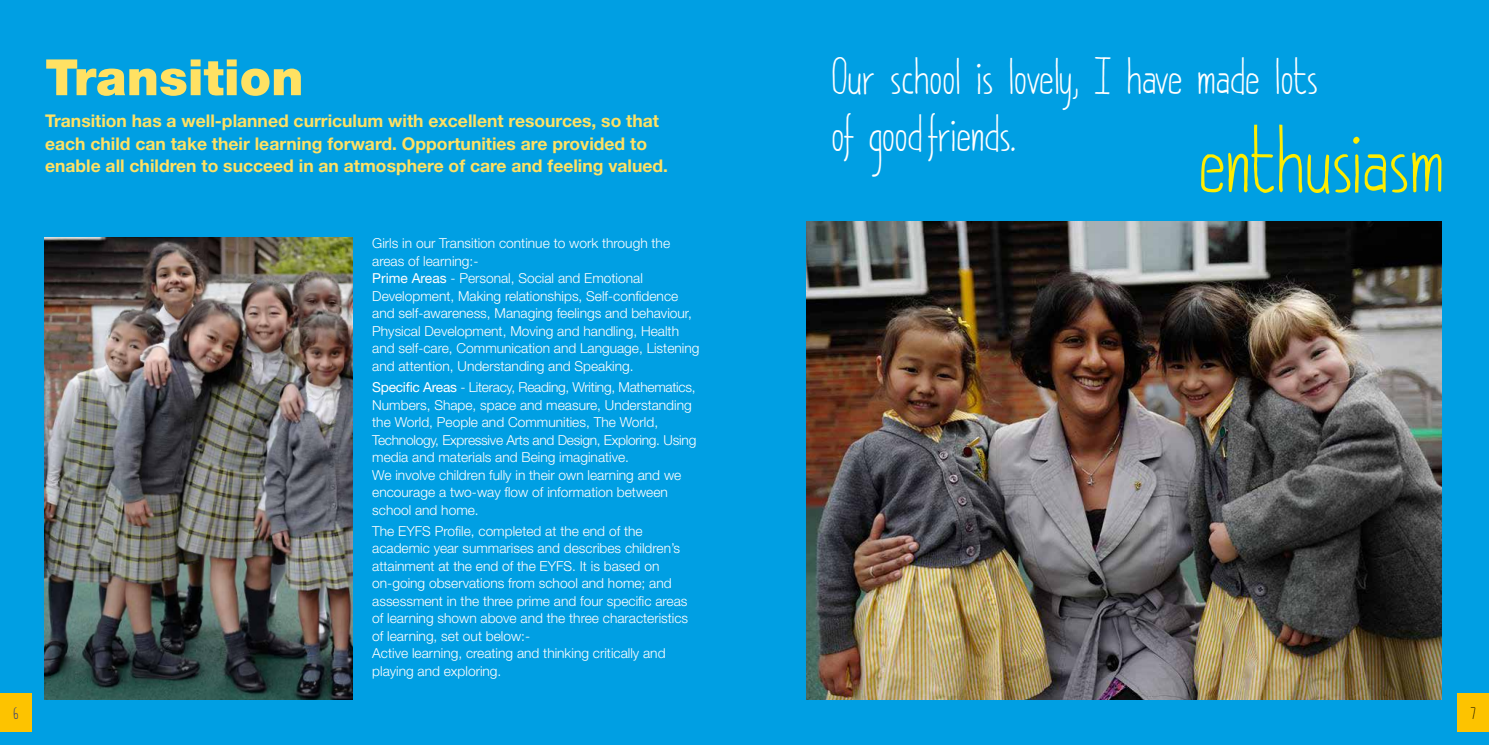
<style>
.page{position:relative;width:1489px;height:745px;background:#fff}
.page>*{position:absolute;margin:0;border:0;box-sizing:border-box;transform-origin:0 0}
.t1{font:85.38px "DK Pimpernel";color:#ffed00}
.t2{font:900 50px "Helvetica Neue";color:#ffe163}
.t3{font:46.25px/57px "DK Pimpernel";color:#fff}
.t4{font:700 17.5px/22.5px "Helvetica Neue";color:#ffe163}
.t5{font:15px "DK Pimpernel";color:#283583}
.t6{font:15px "DK Pimpernel";color:#000}
.t7{font:300 13.75px/17.5px "Helvetica Neue";color:#fff}
.s1{font-weight:400}
.s2{font-size:47.5px}
</style>
<div class="page">
<div style="left:0;top:0;width:1488px;height:744px;background:#009fe3"></div>
<img style="left:806px;top:221px;width:635px;height:478px">
<img style="left:44px;top:237px;width:308px;height:462px">
<div style="left:1456px;top:693px;width:32px;height:38px;background:#fdc300"></div>
<div style="left:0;top:693px;width:32px;height:38px;background:#fdc300"></div>
<h2 class="t2" style="left:45px;top:47px;width:260px">Transition</h2>
<p class="t4" style="left:45px;top:109px;width:624px">Transition has a well-planned curriculum with excellent resources, so that each child can take their learning forward. Opportunities are provided to enable all children to succeed in an atmosphere of care and feeling valued.</p>
<p class="t7" style="left:372px;top:234px;width:329px">Girls in our Transition continue to work through the areas of learning:-<br><span class="s1">Prime Areas</span> - Personal, Social and Emotional Development, Making relationships, Self-confidence and self-awareness, Managing feelings and behaviour, Physical Development, Moving and handling, Health and self-care, Communication and Language, Listening and attention, Understanding and Speaking.</p>
<p class="t7" style="left:372px;top:378px;width:326px"><span class="s1">Specific Areas</span> - Literacy, Reading, Writing, Mathematics, Numbers, Shape, space and measure, Understanding the World, People and Communities, The World, Technology, Expressive Arts and Design, Exploring. Using media and materials and Being imaginative.<br>We involve children fully in their own learning and we encourage a two-way flow of information between school and home.</p>
<p class="t7" style="left:372px;top:521px;width:317px">The EYFS Profile, completed at the end of the academic year summarises and describes children’s attainment at the end of the EYFS. It is based on on-going observations from school and home; and assessment in the three prime and four specific areas of learning shown above and the three characteristics of learning, set out below:-<br>Active learning, creating and thinking critically and playing and exploring.</p>
<h3 class="t3" style="left:831px;top:49px;width:488px">Our school is lovely, I have made lots o<span class="s2">-f</span> good <span class="s2">-f</span>riends.</h3>
<h1 class="t1" style="left:1198px;top:113px;width:247px">enthusiasm</h1>
<p class="t5" style="left:13px;top:704px;width:6px">6</p>
<p class="t6" style="left:1470px;top:704px;width:7px">7</p>
</div>
